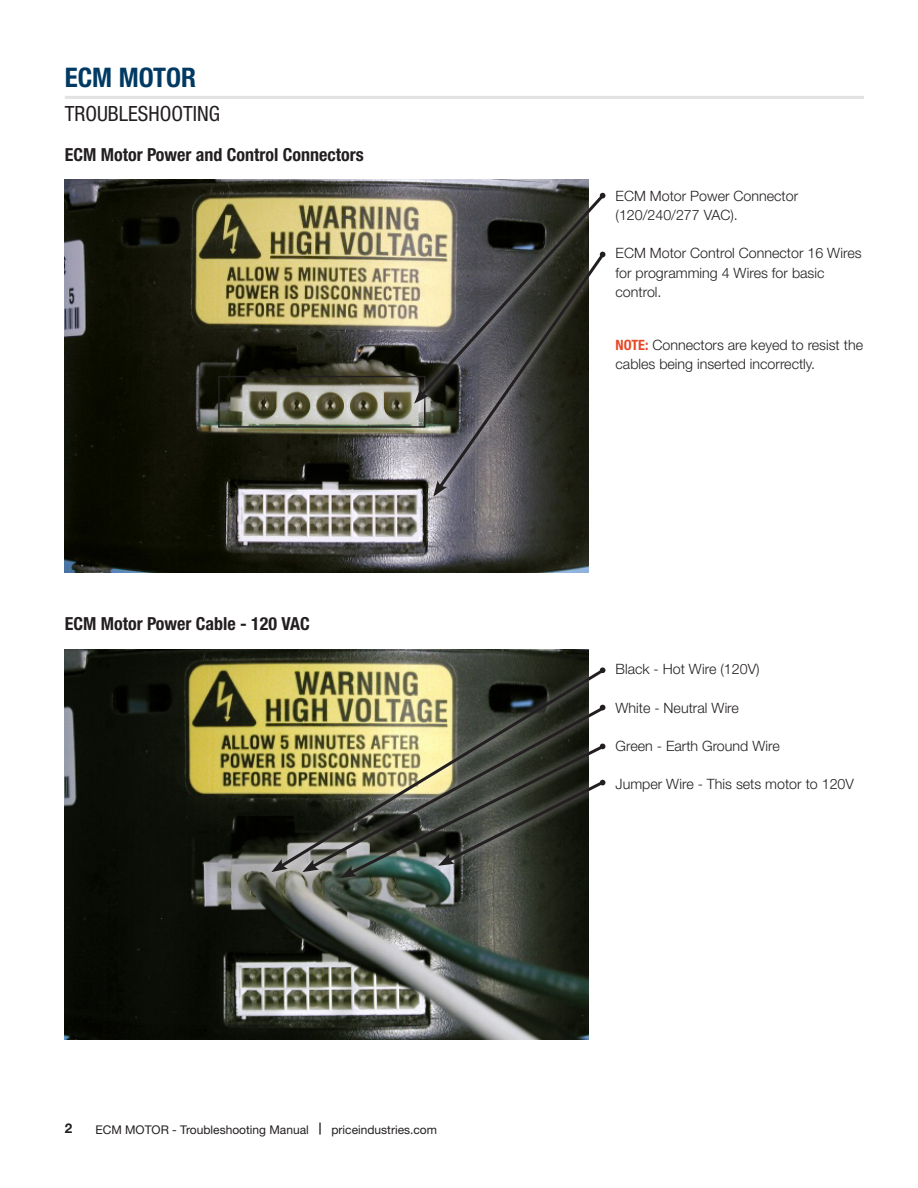
<style>
.page{position:relative;width:918px;height:1188px;background:#fff}
.page>*{position:absolute;margin:0;border:0;box-sizing:border-box;transform-origin:0 0}
.t1{font:700 condensed 27px "Helvetica Neue LT Std";color:#003a62}
.t2{font:condensed 21px "Helvetica Neue LT Std";color:#231f20}
.Title__1{font:700 condensed 18px "Helvetica Neue LT Std";color:#231f20}
.Body{font:300 14.25px/19.5px "Helvetica Neue LT Std";color:#231f20}
.t3{font:700 13.5px "Helvetica Neue LT Std";color:#231f20}
.t4{font:12px "Helvetica Neue LT Std";color:#231f20}
.s1{font-weight:700}
.s2{font-weight:700;font-stretch:condensed;color:#e54824}
</style>
<div class="page">
<hr style="left:65px;top:96px;width:799px;height:3px;background:#e1e2e4">
<img style="left:65px;top:179px;width:524px;height:393px">
<div style="left:218px;top:376px;width:208px;height:52px;border:2px solid #231f20"></div>
<img style="left:65px;top:649px;width:524px;height:391px">
<svg style="left:315px;top:884px;width:274px;height:6px;background:#40483e"></svg>
<img style="left:235px;top:658px;width:354px;height:225px">
<img style="left:276px;top:666px;width:330px;height:205px">
<svg style="left:271px;top:859px;width:17px;height:13px"></svg>
<div style="left:425px;top:245px;width:188px;height:260px;background:#fff;opacity:.75"></div>
<div style="left:405px;top:186px;width:208px;height:226px;background:#fff;opacity:.75"></div>
<svg style="left:600px;top:667px;width:5px;height:6px"></svg>
<svg style="left:600px;top:705px;width:5px;height:5px"></svg>
<img style="left:340px;top:743px;width:266px;height:135px">
<svg style="left:414px;top:192px;width:193px;height:305px;background:#63625d"></svg>
<h1 class="t1" style="left:65px;top:61px;width:89px">ECM Motor</h1>
<h2 class="t2" style="left:65px;top:102px;width:157px">TROUBLESHOOTING</h2>
<p class="Title__1" style="left:65px;top:144px;width:300px">ECM Motor Power and Control Connectors</p>
<p class="Title__1" style="left:65px;top:612px;width:246px">ECM Motor Power Cable - 120 VAC</p>
<p class="t3" style="left:65px;top:1120px;width:9px">2</p>
<p class="t4" style="left:95px;top:1122px;width:343px">ECM Motor - Troubleshooting Manual <span class="s1">|</span> priceindustries.com</p>
<p class="Body" style="left:616px;top:185px;width:184px">ECM Motor Power Connector (120/240/277 VAC).</p>
<p class="Body" style="left:616px;top:243px;width:248px">ECM Motor Control Connector 16 Wires for programming 4 Wires for basic control.</p>
<p class="Body" style="left:616px;top:335px;width:249px"><span class="s2">NOTE:</span> Connectors are keyed to resist the cables being inserted incorrectly.</p>
<p class="Body" style="left:616px;top:659px;width:145px">Black - Hot Wire (120V)</p>
<p class="Body" style="left:616px;top:698px;width:125px">White - Neutral Wire</p>
<p class="Body" style="left:616px;top:736px;width:166px">Green - Earth Ground Wire</p>
<p class="Body" style="left:616px;top:774px;width:240px">Jumper Wire - This sets motor to 120V</p>
</div>
